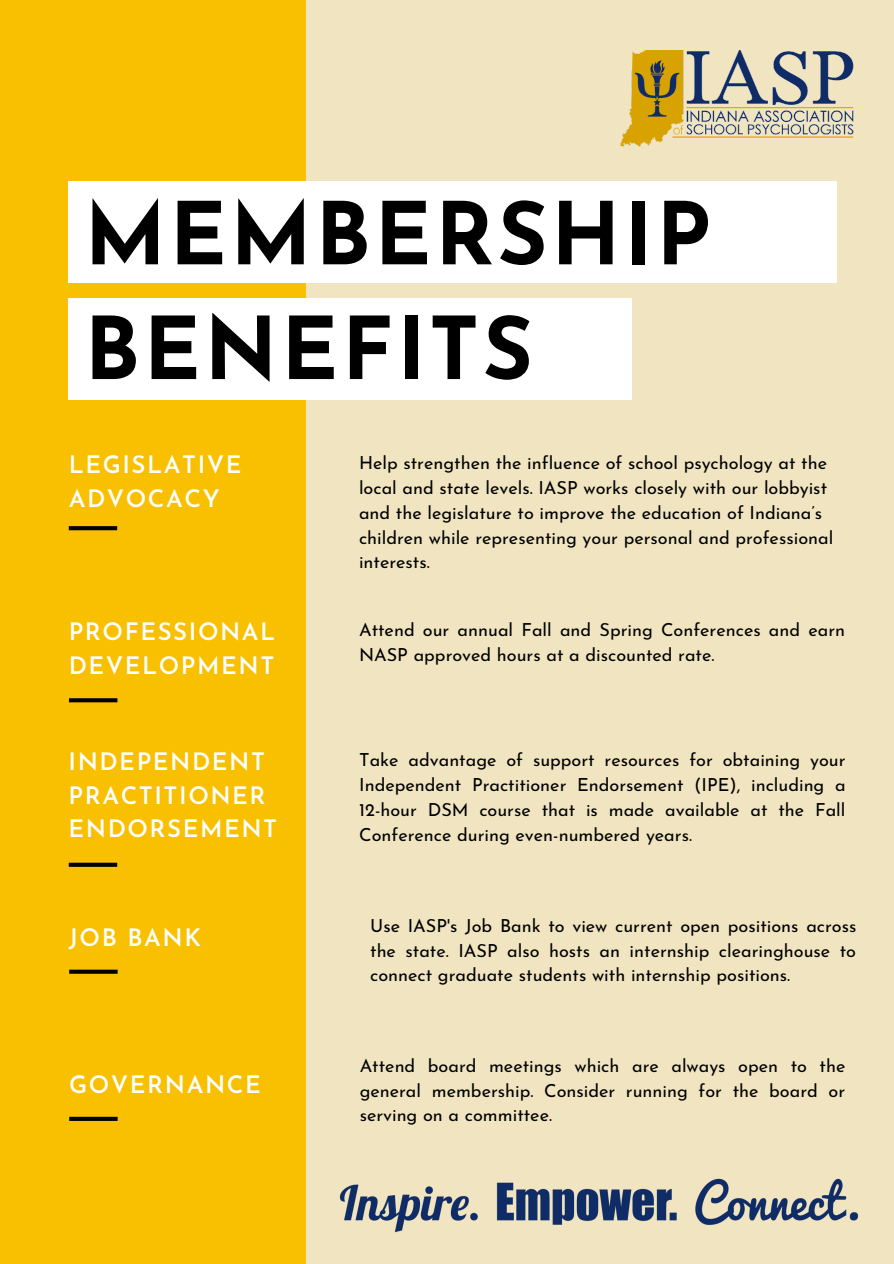
<style>
.page{position:relative;width:894px;height:1264px;background:#fff}
.page>*{position:absolute;margin:0;border:0;box-sizing:border-box;transform-origin:0 0}
.t1{font:700 86.25px/114.8px "Josefin Sans";letter-spacing:.035em;color:#000}
.t2{font:600 24px/33.5px "Josefin Sans";letter-spacing:.065em;color:#fff}
.t3{font:18px/24.8px "Josefin Sans";color:#000;text-align:justify}
</style>
<div class="page">
<div style="left:0;top:0;width:893px;height:1263px;background:#f1e5c1"></div>
<div style="left:0;top:0;width:306px;height:1263px;background:#f8c000"></div>
<svg style="left:69px;top:969px;width:49px;height:4px"></svg>
<svg style="left:69px;top:862px;width:48px;height:4px"></svg>
<svg style="left:69px;top:698px;width:48px;height:4px"></svg>
<svg style="left:69px;top:526px;width:48px;height:4px"></svg>
<div style="left:69px;top:182px;width:767px;height:101px;background:#fff"></div>
<div style="left:69px;top:298px;width:562px;height:101px;background:#fff"></div>
<img style="left:339px;top:1178px;width:520px;height:55px">
<img style="left:599px;top:50px;width:255px;height:151px">
<svg style="left:69px;top:1116px;width:49px;height:4px"></svg>
<p class="t1" style="left:84px;top:185px;width:628px">MEMBERSHIP<br>BENEFITS</p>
<p class="t2" style="left:69px;top:450px;width:174px;line-height:34px">LEGISLATIVE<br>ADVOCACY</p>
<p class="t3" style="left:359px;top:452px;width:475px;text-align:left">Help strengthen the influence of school psychology at the local and state levels. IASP works closely with our lobbyist and the legislature to improve the education of Indiana’s children while representing your personal and professional interests.</p>
<p class="t2" style="left:69px;top:617px;width:208px">PROFESSIONAL<br>DEVELOPMENT</p>
<p class="t3" style="left:359px;top:619px;width:487px">Attend our annual Fall and Spring Conferences and earn<br>NASP approved hours at a discounted rate.</p>
<p class="t2" style="left:68px;top:747px;width:210px">INDEPENDENT<br>PRACTITIONER<br>ENDORSEMENT</p>
<p class="t3" style="left:359px;top:749px;width:488px">Take advantage of support resources for obtaining your Independent Practitioner Endorsement (IPE), including a 12-hour DSM course that is made available at the Fall Conference during even-numbered years.</p>
<p class="t2" style="left:69px;top:923px;width:133px">JOB BANK</p>
<p class="t3" style="left:370px;top:914px;width:487px">Use IASP's Job Bank to view current open positions across the state. IASP also hosts an internship clearinghouse to connect graduate students with internship positions.</p>
<p class="t2" style="left:69px;top:1070px;width:193px">GOVERNANCE</p>
<p class="t3" style="left:359px;top:1054px;width:487px">Attend board meetings which are always open to the general membership. Consider running for the board or serving on a committee.</p>
</div>
